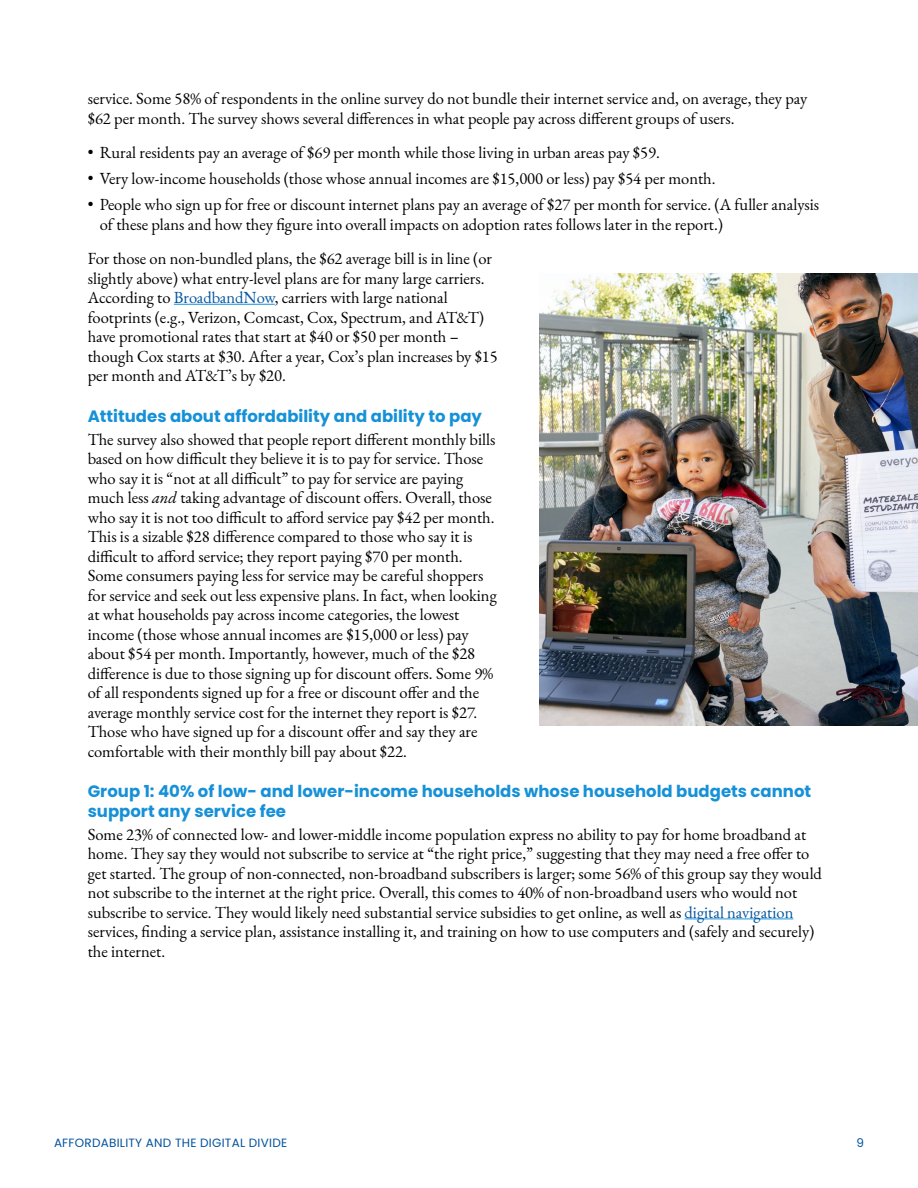
<style>
.page{position:relative;width:918px;height:1188px;background:#fff}
.page>*{position:absolute;margin:0;border:0;box-sizing:border-box;transform-origin:0 0}
.t1{font:16.5px/19.5px "EB Garamond";color:#000}
.t2{font:700 16.5px/19.5px "Poppins";color:#1691d7}
.t3{font:12px "Poppins";letter-spacing:.02em;color:#04549d}
.s1{color:#04549d}
.s2{font-style:italic}
</style>
<div class="page">
<hr style="left:174px;top:304px;width:101px;height:1px;background:#1691d7">
<hr style="left:685px;top:919px;width:108px;height:1px;background:#1691d7">
<img style="left:540px;top:274px;width:378px;height:451px">
<p class="t1" style="left:88px;top:89px;width:721px">service. Some 58% of respondents in the online survey do not bundle their internet service and, on average, they pay $62 per month. The survey shows several differences in what people pay across different groups of users.</p>
<p class="t1" style="left:88px;top:143px;width:574px">• Rural residents pay an average of $69 per month while those living in urban areas pay $59.</p>
<p class="t1" style="left:88px;top:169px;width:629px">• Very low-income households (those whose annual incomes are $15,000 or less) pay $54 per month.</p>
<p class="t1" style="left:100px;top:195px;width:721px;text-indent:-12px">• People who sign up for free or discount internet plans pay an average of $27 per month for service. (A fuller analysis of these plans and how they figure into overall impacts on adoption rates follows later in the report.)</p>
<p class="t1" style="left:88px;top:249px;width:412px">For those on non-bundled plans, the $62 average bill is in line (or slightly above) what entry-level plans are for many large carriers.<br>According to <span class="s1">BroadbandNow</span>, carriers with large national footprints (e.g., Verizon, Comcast, Cox, Spectrum, and AT&amp;T) have promotional rates that start at $40 or $50 per month – though Cox starts at $30. After a year, Cox’s plan increases by $15 per month and AT&amp;T’s by $20.</p>
<p class="t2" style="left:88px;top:406px;width:396px">Attitudes about affordability and ability to pay</p>
<p class="t1" style="left:88px;top:429px;width:411px">The survey also showed that people report different monthly bills based on how difficult they believe it is to pay for service. Those who say it is “not at all difficult” to pay for service are paying much less <span class="s2">and</span> taking advantage of discount offers. Overall, those who say it is not too difficult to afford service pay $42 per month.<br>This is a sizable $28 difference compared to those who say it is difficult to afford service; they report paying $70 per month.<br>Some consumers paying less for service may be careful shoppers for service and seek out less expensive plans. In fact, when looking at what households pay across income categories, the lowest income (those whose annual incomes are $15,000 or less) pay about $54 per month. Importantly, however, much of the $28 difference is due to those signing up for discount offers. Some 9% of all respondents signed up for a free or discount offer and the average monthly service cost for the internet they report is $27.<br>Those who have signed up for a discount offer and say they are comfortable with their monthly bill pay about $22.</p>
<p class="t2" style="left:88px;top:782px;width:725px">Group 1: 40% of low- and lower-income households whose household budgets cannot support any service fee</p>
<p class="t1" style="left:88px;top:825px;width:736px">Some 23% of connected low- and lower-middle income population express no ability to pay for home broadband at home. They say they would not subscribe to service at “the right price,” suggesting that they may need a free offer to get started. The group of non-connected, non-broadband subscribers is larger; some 56% of this group say they would not subscribe to the internet at the right price. Overall, this comes to 40% of non-broadband users who would not subscribe to service. They would likely need substantial service subsidies to get online, as well as <span class="s1">digital navigation </span>services, finding a service plan, assistance installing it, and training on how to use computers and (safely and securely) the internet.</p>
<p class="t3" style="left:54px;top:1136px;width:235px">AFFORDABILITY AND THE DIGITAL DIVIDE</p>
<p class="t3" style="left:856px;top:1136px;width:9px">9</p>
</div>
